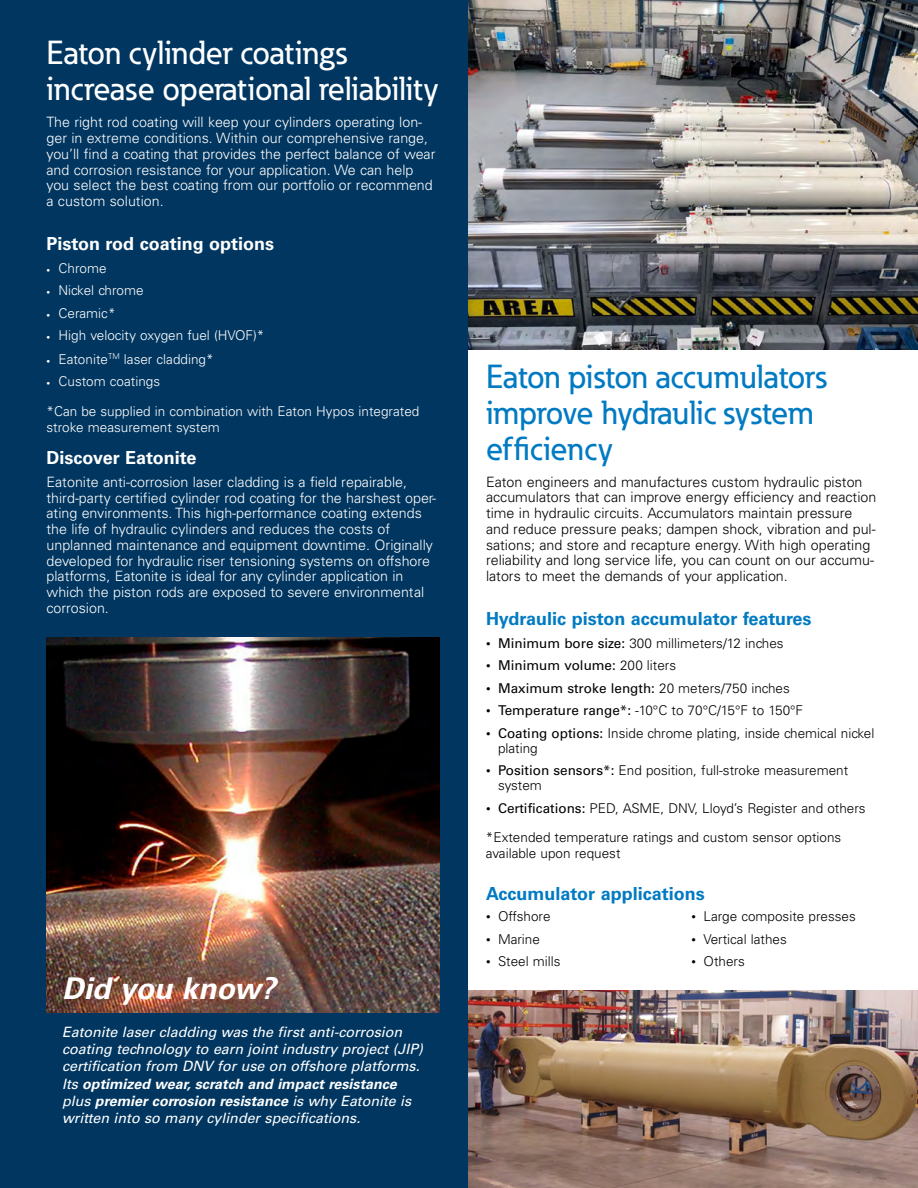
<style>
.page{position:relative;width:918px;height:1188px;background:#fff}
.page>*{position:absolute;margin:0;border:0;box-sizing:border-box;transform-origin:0 0}
.t1{font:500 33px/36px "Eaton";color:#007ac2}
.t2{font:500 33px/36px "Eaton";color:#fff}
.t3{font:italic 700 30px "Univers LT Std";color:#fff}
.t4{font:700 18px "Univers LT Std";color:#007ac2}
.t5{font:700 18px "Univers LT Std";color:#fff}
.t6{font:300 14.25px/15.8px "Univers LT Std";color:#fff}
.t7{font:300 14.25px/15.8px "Univers LT Std";color:#000}
.t8{font:italic 14.25px/17.2px "Univers LT Std";color:#fff}
.t9{font:300 13.5px/15px "Univers LT Std";color:#000}
.t10{font:300 13.5px/15.8px "Univers LT Std";color:#fff}
.t11{font:13.5px "Univers LT Std";color:#000}
.s1{font-size:7.5px}
.s2{font-weight:700}
.s3{font-size:9px}
.s4{font-weight:400}
.s5{font-weight:300;font-size:9px}
.s6{font-weight:300}
</style>
<div class="page">
<div style="left:0;top:0;width:468px;height:1188px;background:#003660"></div>
<img style="left:46px;top:638px;width:394px;height:374px">
<img style="left:468px;top:0;width:450px;height:350px">
<img style="left:468px;top:991px;width:450px;height:197px">
<h1 class="t2" style="left:46px;top:34px;width:394px">Eaton cylinder coatings increase operational reliability</h1>
<p class="t6" style="left:46px;top:114px;width:390px">The right rod coating will keep your cylinders operating lon&shy;ger in extreme conditions. Within our comprehensive range, you’ll find a coating that provides the perfect balance of wear and corrosion resistance for your application. We can help you select the best coating from our portfolio or recommend a custom solution.</p>
<p class="t5" style="left:46px;top:233px;width:229px">Piston rod coating options</p>
<p class="t10" style="left:46px;top:260px;width:62px"><span class="s1">•</span> Chrome</p>
<p class="t10" style="left:46px;top:283px;width:99px"><span class="s1">•</span> Nickel chrome</p>
<p class="t10" style="left:46px;top:305px;width:71px"><span class="s1">•</span> Ceramic*</p>
<p class="t10" style="left:46px;top:328px;width:219px"><span class="s1">•</span> High velocity oxygen fuel (HVOF)*</p>
<p class="t10" style="left:46px;top:351px;width:169px"><span class="s1">•</span> Eatonite<sup>TM</sup> laser cladding*</p>
<p class="t10" style="left:46px;top:373px;width:115px"><span class="s1">•</span> Custom coatings</p>
<p class="t10" style="left:46px;top:403px;width:374px">*Can be supplied in combination with Eaton Hypos integrated stroke measurement system</p>
<p class="t5" style="left:46px;top:447px;width:152px">Discover Eatonite</p>
<p class="t6" style="left:46px;top:474px;width:391px">Eatonite anti-corrosion laser cladding is a field repairable, third-party certified cylinder rod coating for the harshest oper&shy;ating environments. This high-performance coating extends the life of hydraulic cylinders and reduces the costs of unplanned maintenance and equipment downtime. Originally developed for hydraulic riser tensioning systems on offshore platforms, Eatonite is ideal for any cylinder application in which the piston rods are exposed to severe environmental corrosion.</p>
<h2 class="t3" style="left:62px;top:971px;width:215px">Did you know?</h2>
<p class="t8" style="left:62px;top:1023px;width:362px">Eatonite laser cladding was the first anti-corrosion coating technology to earn joint industry project (JIP) certification from DNV for use on offshore platforms.<br>Its <span class="s2">optimized wear, scratch and impact resistance </span>plus <span class="s2">premier corrosion resistance</span> is why Eatonite is written into so many cylinder specifications.</p>
<h1 class="t1" style="left:486px;top:358px;width:342px">Eaton piston accumulators improve hydraulic system efficiency</h1>
<p class="t7" style="left:486px;top:474px;width:392px">Eaton engineers and manufactures custom hydraulic piston accumulators that can improve energy efficiency and reaction time in hydraulic circuits. Accumulators maintain pressure and reduce pressure peaks; dampen shock, vibration and pul&shy;sations; and store and recapture energy. With high operating reliability and long service life, you can count on our accumu&shy;lators to meet the demands of your application.</p>
<p class="t4" style="left:486px;top:609px;width:327px">Hydraulic piston accumulator features</p>
<p class="t9" style="left:486px;top:636px;width:299px"><span class="s3">•</span> <span class="s4">Minimum bore size:</span> 300 millimeters/12 inches</p>
<p class="t11" style="left:486px;top:658px;width:192px"><span class="s5">•</span> Minimum volume: <span class="s6">200 liters</span></p>
<p class="t11" style="left:486px;top:680px;width:305px"><span class="s5">•</span> Maximum stroke length: <span class="s6">20 meters/750 inches</span></p>
<p class="t9" style="left:486px;top:703px;width:319px"><span class="s3">•</span> <span class="s4">Temperature range*:</span> -10°C to 70°C/15°F to 150°F</p>
<p class="t9" style="left:498px;top:726px;width:378px;text-indent:-12px"><span class="s3">•</span> <span class="s4">Coating options:</span> Inside chrome plating, inside chemical nickel plating</p>
<p class="t9" style="left:498px;top:763px;width:352px;text-indent:-12px"><span class="s3">•</span> <span class="s4">Position sensors*:</span> End position, full-stroke measurement system</p>
<p class="t9" style="left:486px;top:794px;width:381px;line-height:29.2px"><span class="s3">•</span> <span class="s4">Certifications:</span> PED, ASME, DNV, Lloyd’s Register and others *Extended temperature ratings and custom sensor options</p>
<p class="t9" style="left:486px;top:846px;width:136px">available upon request</p>
<p class="t4" style="left:486px;top:883px;width:220px">Accumulator applications</p>
<p class="t9" style="left:486px;top:909px;width:66px"><span class="s3">•</span> Offshore</p>
<p class="t9" style="left:486px;top:932px;width:55px"><span class="s3">•</span> Marine</p>
<p class="t9" style="left:486px;top:954px;width:76px"><span class="s3">•</span> Steel mills</p>
<p class="t9" style="left:692px;top:909px;width:166px"><span class="s3">•</span> Large composite presses</p>
<p class="t9" style="left:692px;top:932px;width:97px"><span class="s3">•</span> Vertical lathes</p>
<p class="t9" style="left:692px;top:954px;width:55px"><span class="s3">•</span> Others</p>
</div>
